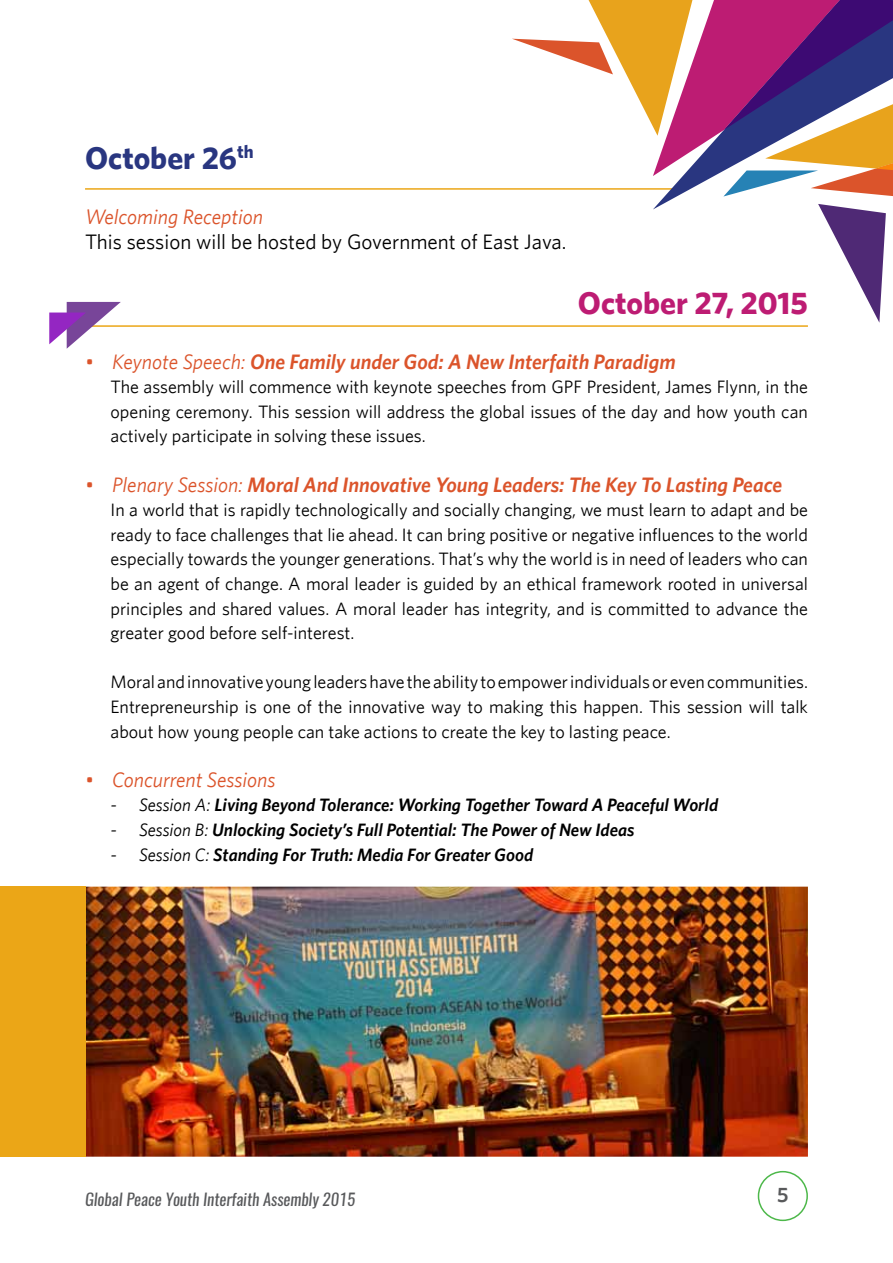
<style>
.page{position:relative;width:893px;height:1263px;background:#fff}
.page>*{position:absolute;margin:0;border:0;box-sizing:border-box;transform-origin:0 0}
.t1{font:700 31.5px "Whitney";color:#bd1c73}
.t2{font:700 31.5px "Whitney";color:#293680}
.t3{font:italic 600 21px "Whitney";color:#db542b}
.t4{font:21px "Whitney";color:#000}
.t5{font:italic 21px "Whitney";color:#db542b}
.t6{font:600 21px "Whitney";color:#58595b}
.t7{font:18px/24.6px "Whitney";color:#000;text-align:justify}
.t8{font:italic 600 18px "Whitney";color:#000}
.t9{font:italic 16.5px "Oswald";color:#58595b}
.s1{font-weight:400}
</style>
<div class="page">
<div style="left:758px;top:1171px;width:50px;height:50px;border:2px solid #4db84a;border-radius:50%"></div>
<hr style="left:85px;top:325px;width:723px;height:2px;background:#eba617">
<hr style="left:85px;top:188px;width:589px;height:2px;background:#eba617">
<svg style="left:818px;top:204px;width:68px;height:119px"></svg>
<svg style="left:512px;top:0;width:381px;height:196px"></svg>
<svg style="left:49px;top:302px;width:72px;height:47px"></svg>
<img style="left:86px;top:887px;width:722px;height:270px">
<div style="left:1px;top:887px;width:85px;height:270px;background:#eba617"></div>
<h1 class="t2" style="left:85px;top:139px;width:170px">October 26<sup>th</sup></h1>
<p class="t5" style="left:85px;top:204px;width:179px">Welcoming Reception</p>
<p class="t4" style="left:85px;top:229px;width:483px">This session will be hosted by Government of East Java.</p>
<h1 class="t1" style="left:578px;top:284px;width:232px">October 27, 2015</h1>
<p class="t3" style="left:85px;top:349px;width:592px"><span class="s1">• Keynote Speech:</span> One Family under God: A New Interfaith Paradigm</p>
<p class="t7" style="left:111px;top:374px;width:699px">The assembly will commence with keynote speeches from GPF President, James Flynn, in the opening ceremony. This session will address the global issues of the day and how youth can actively participate in solving these issues.</p>
<p class="t3" style="left:85px;top:472px;width:699px"><span class="s1">• Plenary Session:</span> Moral And Innovative Young Leaders: The Key To Lasting Peace</p>
<p class="t7" style="left:111px;top:497px;width:699px">In a world that is rapidly technologically and socially changing, we must learn to adapt and be ready to face challenges that lie ahead. It can bring positive or negative influences to the world especially towards the younger generations. That’s why the world is in need of leaders who can be an agent of change. A moral leader is guided by an ethical framework rooted in universal principles and shared values. A moral leader has integrity, and is committed to advance the greater good before self-interest.</p>
<p class="t7" style="left:111px;top:669px;width:699px">Moral and innovative young leaders have the ability to empower individuals or even communities.<br>Entrepreneurship is one of the innovative way to making this happen. This session will talk about how young people can take actions to create the key to lasting peace.</p>
<p class="t5" style="left:85px;top:767px;width:192px">• Concurrent Sessions</p>
<p class="t8" style="left:111px;top:794px;width:609px"><span class="s1">- Session A:</span> Living Beyond Tolerance: Working Together Toward A Peaceful World</p>
<p class="t8" style="left:111px;top:819px;width:525px"><span class="s1">- Session B:</span> Unlocking Society’s Full Potential: The Power of New Ideas</p>
<p class="t8" style="left:111px;top:844px;width:424px"><span class="s1">- Session C:</span> Standing For Truth: Media For Greater Good</p>
<p class="t9" style="left:85px;top:1187px;width:272px">Global Peace Youth Interfaith Assembly 2015</p>
<p class="t6" style="left:777px;top:1181px;width:13px">5</p>
</div>
